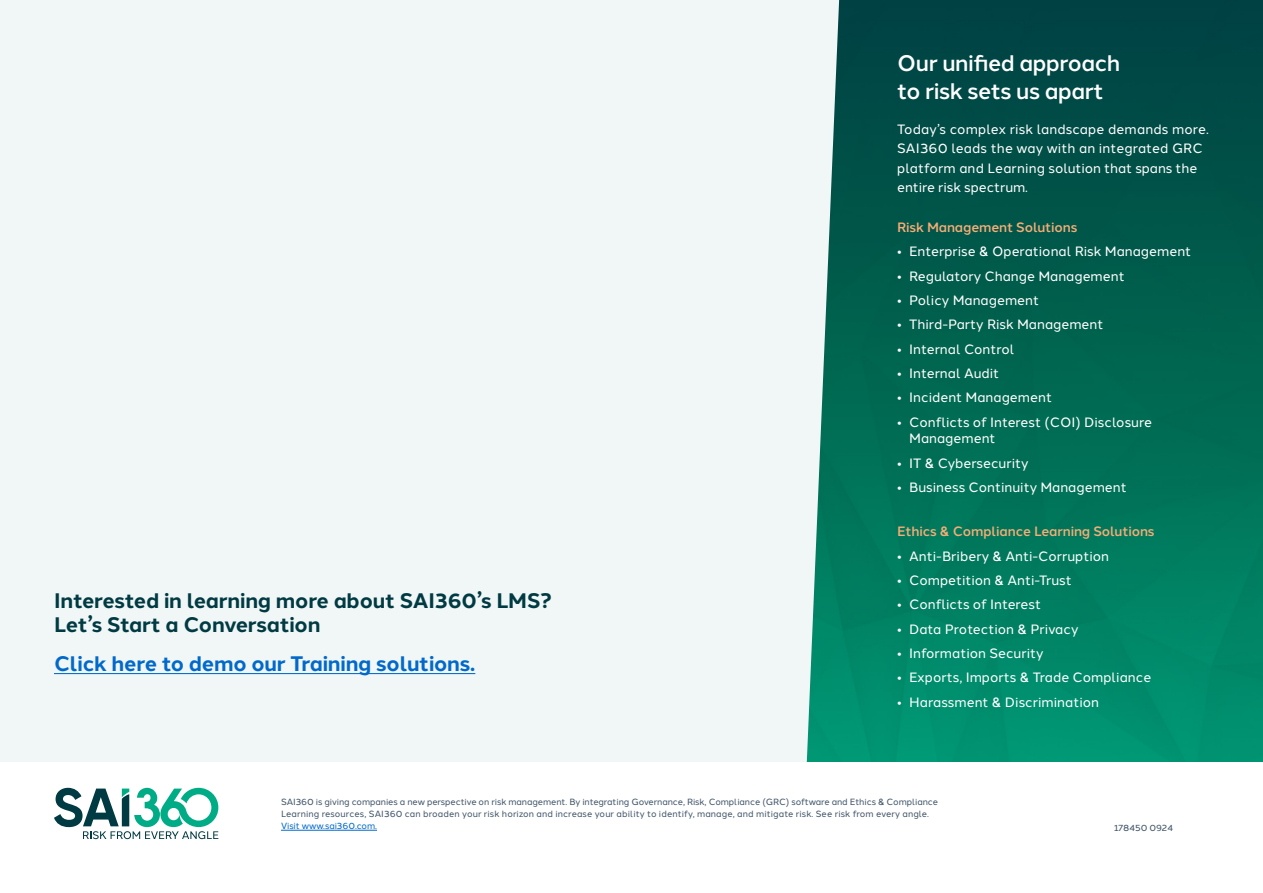
<style>
.page{position:relative;width:1263px;height:893px;background:#fff}
.page>*{position:absolute;margin:0;border:0;box-sizing:border-box;transform-origin:0 0}
.t1{font:500 22.5px/28.5px "Halcom";letter-spacing:-.02em;color:#fff}
.CTA{font:700 21px/24px "Halcom";letter-spacing:-.01em;color:#003a42}
.CTA-2{font:700 21px "Halcom";letter-spacing:-.01em;color:#0069cb}
.Body{font:13.5px/19.5px "Halcom";color:#fff}
.Body-2{font:500 13.5px "Halcom";letter-spacing:-.01em;color:#f8ad76}
.Legal_text{font:9px/12px "Halcom";letter-spacing:-.01em;color:#415569}
.t2{font:9px "Halcom";letter-spacing:-.01em;color:#0069cb}
</style>
<div class="page">
<div style="left:0;top:0;width:1171px;height:893px;background:#f1f6f6"></div>
<img style="left:802px;top:0;width:461px;height:763px">
<div style="left:0;top:763px;width:1263px;height:130px;background:#fff"></div>
<hr style="left:281px;top:830px;width:96px;height:1px;background:#0069cb">
<svg style="left:54px;top:788px;width:164px;height:51px"></svg>
<hr style="left:54px;top:673px;width:421px;height:1px;background:#0069cb">
<p class="CTA" style="left:54px;top:588px;width:500px">Interested in learning more about SAI360’s LMS?<br>Let’s Start a Conversation</p>
<p class="CTA-2" style="left:54px;top:647px;width:423px">Click here to demo our Training solutions.</p>
<h2 class="t1" style="left:897px;top:47px;width:225px">Our unified approach to risk sets us apart</h2>
<p class="Body" style="left:897px;top:118px;width:313px">Today’s complex risk landscape demands more.<br>SAI360 leads the way with an integrated GRC platform and Learning solution that spans the entire risk spectrum.</p>
<p class="Body-2" style="left:897px;top:217px;width:182px">Risk Management Solutions</p>
<p class="Body" style="left:897px;top:241px;width:296px">• Enterprise &amp; Operational Risk Management</p>
<p class="Body" style="left:897px;top:265px;width:229px">• Regulatory Change Management</p>
<p class="Body" style="left:897px;top:289px;width:143px">• Policy Management</p>
<p class="Body" style="left:897px;top:314px;width:208px">• Third-Party Risk Management</p>
<p class="Body" style="left:897px;top:338px;width:119px">• Internal Control</p>
<p class="Body" style="left:897px;top:362px;width:104px">• Internal Audit</p>
<p class="Body" style="left:897px;top:387px;width:156px">• Incident Management</p>
<p class="Body" style="left:909px;top:412px;width:244px;line-height:16.5px;text-indent:-12px">• Conflicts of Interest (COI) Disclosure<br>Management</p>
<p class="Body" style="left:897px;top:452px;width:133px">• IT &amp; Cybersecurity</p>
<p class="Body" style="left:897px;top:476px;width:231px">• Business Continuity Management</p>
<p class="Body-2" style="left:897px;top:521px;width:259px">Ethics &amp; Compliance Learning Solutions</p>
<p class="Body" style="left:897px;top:545px;width:213px">• Anti-Bribery &amp; Anti-Corruption</p>
<p class="Body" style="left:897px;top:569px;width:176px">• Competition &amp; Anti-Trust</p>
<p class="Body" style="left:897px;top:593px;width:145px">• Conflicts of Interest</p>
<p class="Body" style="left:897px;top:618px;width:183px">• Data Protection &amp; Privacy</p>
<p class="Body" style="left:897px;top:642px;width:148px">• Information Security</p>
<p class="Body" style="left:897px;top:666px;width:256px">• Exports, Imports &amp; Trade Compliance</p>
<p class="Body" style="left:897px;top:691px;width:203px">• Harassment &amp; Discrimination</p>
<p class="Legal_text" style="left:281px;top:795px;width:659px">SAI360 is giving companies a new perspective on risk management. By integrating Governance, Risk, Compliance (GRC) software and Ethics &amp; Compliance<br>Learning resources, SAI360 can broaden your risk horizon and increase your ability to identify, manage, and mitigate risk. See risk from every angle.</p>
<p class="t2" style="left:281px;top:819px;width:97px">Visit www.sai360.com.</p>
<p class="Legal_text" style="left:1114px;top:821px;width:60px">178450 0924</p>
</div>
